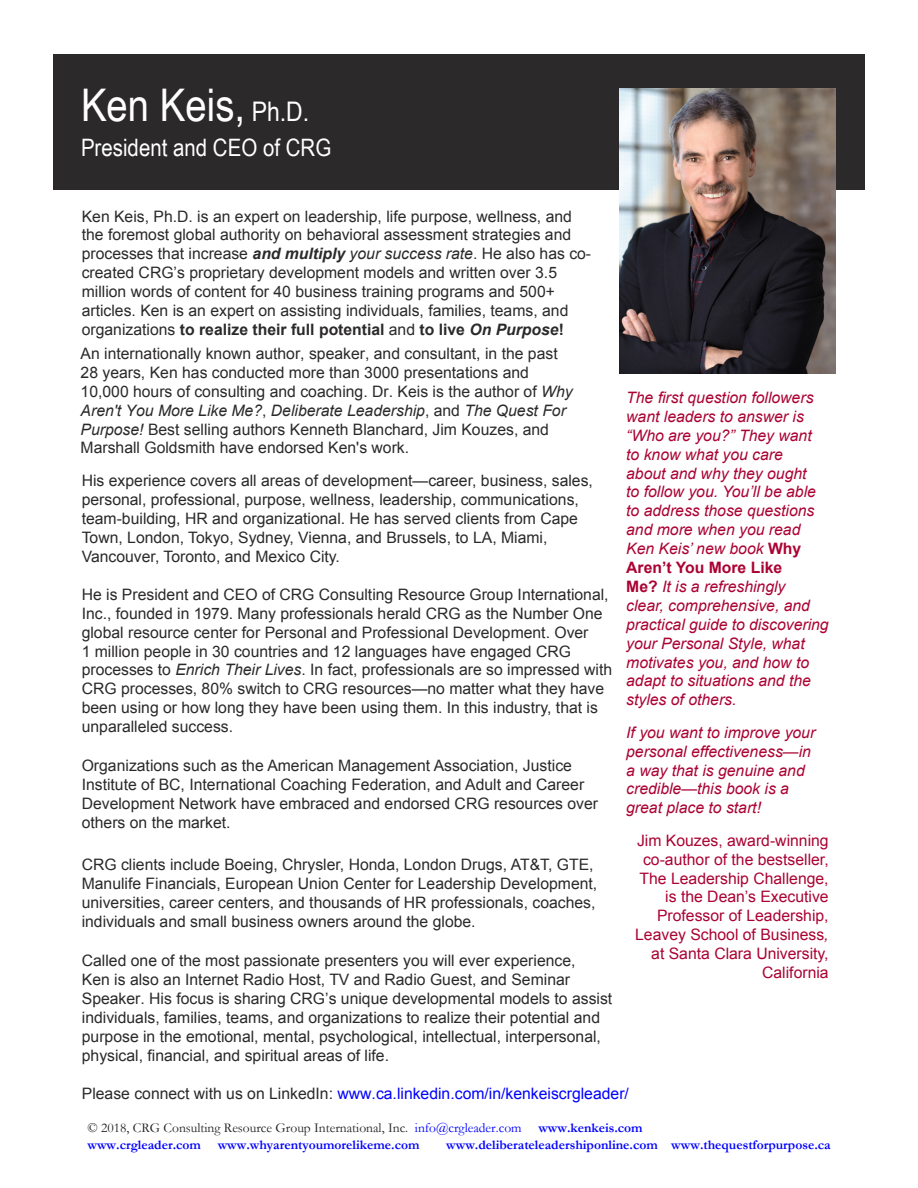
<style>
.page{position:relative;width:918px;height:1188px;background:#fff}
.page>*{position:absolute;margin:0;border:0;box-sizing:border-box;transform-origin:0 0}
.Heading_1{font:45px "Arial Narrow";color:#fff;scale:1.04 1}
.Heading_1-2{font:24px "Arial Narrow";color:#fff;scale:1.04 1}
.t1{font:15.75px/18.9px "Arial";color:#2b292a}
.Quotation{font:italic 15.75px/18.9px "Arial";color:#ab0333}
.Quotation-2{font:15.75px/18.9px "Arial";color:#ab0333;text-align:right}
.t2{font:15.75px "Arial";color:#00f}
.t3{font:700 13.5px/16.2px "Garamond";color:#00f}
.s1{font-size:27px}
.s2{font-weight:700;font-style:italic}
.s3{font-style:italic}
.s4{font-weight:700}
.s5{font-style:inherit}
.s6{color:#2b292a}
.s7{font-weight:700;font-style:normal}
.s8{font-weight:400;color:#231f20}
.s9{font-weight:400}
</style>
<div class="page">
<div style="left:53px;top:54px;width:812px;height:135px;background:#2b292a"></div>
<img style="left:620px;top:88px;width:216px;height:286px">
<p class="Heading_1" style="left:81px;top:72px;width:221px">Ken Keis, <span class="s1">Ph.D.</span></p>
<p class="Heading_1-2" style="left:81px;top:130px;width:242px">President and CEO of CRG</p>
<p class="t1" style="left:82px;top:207px;width:511px">Ken Keis, Ph.D. is an expert on leadership, life purpose, wellness, and the foremost global authority on behavioral assessment strategies and processes that increase <span class="s2">and multiply</span> <span class="s3">your success rate</span>. He also has co&shy;created CRG’s proprietary development models and written over 3.5 million words of content for 40 business training programs and 500+ articles. Ken is an expert on assisting individuals, families, teams, and organizations <span class="s4">to realize their full potential</span> and <span class="s4">to live</span> <span class="s2">On Purpose</span><span class="s4">!</span></p>
<p class="t1" style="left:81px;top:344px;width:494px">An internationally known author, speaker, and consultant, in the past 28 years, Ken has conducted more than 3000 presentations and 10,000 hours of consulting and coaching. Dr. Keis is the author of <span class="s3">Why Aren't You More Like Me?</span>, <span class="s3">Deliberate Leadership</span>, and <span class="s3">The Quest For Purpose!</span> Best selling authors Kenneth Blanchard, Jim Kouzes, and Marshall Goldsmith have endorsed Ken's work.</p>
<p class="t1" style="left:82px;top:472px;width:513px">His experience covers all areas of development—career, business, <span class="s5">sales, </span>personal, professional, purpose, wellness, leadership, communications, team-building, HR and organizational. He has served clients from Cape Town, London, Tokyo, Sydney, Vienna, and Brussels, to LA, Miami, Vancouver, Toronto, and Mexico City.</p>
<p class="t1" style="left:82px;top:585px;width:532px">He is President and CEO of CRG Consulting Resource Group International, Inc., founded in 1979. Many professionals herald CRG as the Number One global resource center for Personal and Professional Development. Over<br>1 million people in 30 countries and 12 languages have engaged CRG processes to <span class="s3">Enrich Their Lives</span>. In fact, professionals are so impressed with CRG processes, 80% switch to CRG resources—no matter what they have been using or how long they have been using them. In this industry, that is unparalleled success.</p>
<p class="t1" style="left:82px;top:757px;width:518px">Organizations such as the American Management Association, Justice Institute of BC, International Coaching Federation, and Adult and Career Development Network have embraced and endorsed CRG resources over others on the market.</p>
<p class="t1" style="left:82px;top:856px;width:517px">CRG clients include Boeing, Chrysler, Honda, London Drugs, AT&amp;T, GTE, Manulife Financials, European Union Center for Leadership Development, universities, career centers, and thousands of HR professionals, coaches, individuals and small business owners around the globe.</p>
<p class="t1" style="left:82px;top:952px;width:532px">Called one of the most passionate presenters you will ever experience,<br>Ken is also an Internet Radio Host, TV and Radio Guest, and Seminar Speaker. His focus is sharing CRG’s unique developmental models to assist individuals, families, teams, and organizations to realize their potential and purpose in the emotional, mental, psychological, intellectual, interpersonal, physical, financial, and spiritual areas of life.</p>
<p class="t2" style="left:82px;top:1083px;width:549px"><span class="s6">Please connect with us on LinkedIn:</span> www.ca.linkedin.com/in/kenkeiscrgleader/</p>
<p class="Quotation" style="left:626px;top:388px;width:204px">The first question followers want leaders to answer is “Who are you?” They want to know what you care<br>about and why they ought<br>to follow you. You’ll be able to address those questions and more when you read<br>Ken Keis’ new book <span class="s7">Why<br>Aren’t You More Like<br>Me?</span> It is a refreshingly<br>clear, comprehensive, and practical guide to discovering your Personal Style, what motivates you, and how to adapt to situations and the styles of others.</p>
<p class="Quotation" style="left:626px;top:723px;width:191px">If you want to improve your personal effectiveness—in a way that is genuine and credible—this book is a great place to start!</p>
<p class="Quotation-2" style="left:635px;top:831px;width:195px">Jim Kouzes, award-winning co-author of the bestseller,<br>The Leadership Challenge, is the Dean’s Executive<br>Professor of Leadership,<br>Leavey School of Business<span class="s3">, </span>at Santa Clara University,<br>California</p>
<p class="t3" style="left:88px;top:1120px;width:557px"><span class="s8">© 2018, CRG Consulting Resource Group International, Inc.</span> <span class="s9">info@crgleader.com</span> www.kenkeis.com www.crgleader.com www.whyarentyoumorelikeme.com</p>
<p class="t3" style="left:446px;top:1136px;width:386px">www.deliberateleadershiponline.com www.thequestforpurpose.ca</p>
</div>
